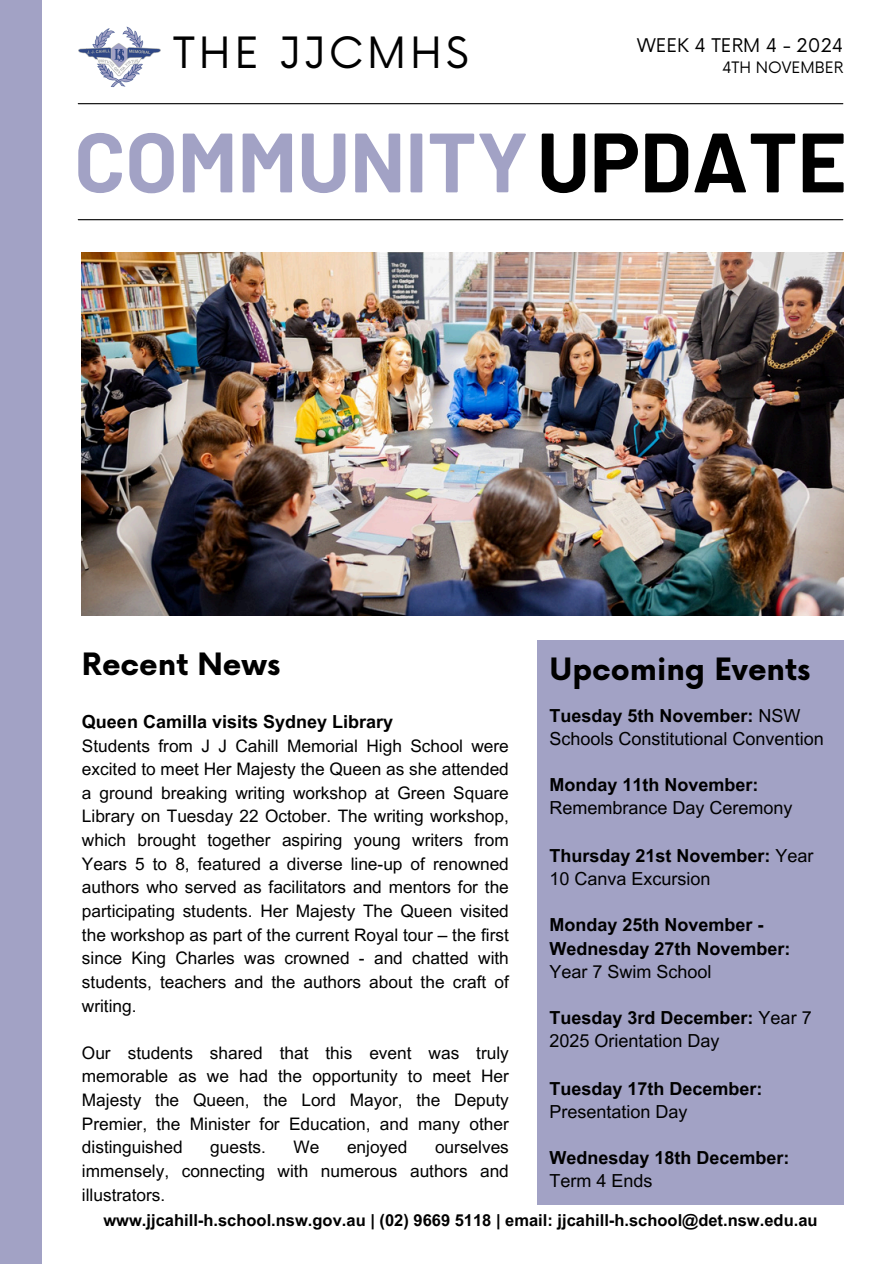
<style>
.page{position:relative;width:894px;height:1264px;background:#fff}
.page>*{position:absolute;margin:0;border:0;box-sizing:border-box;transform-origin:0 0}
.t1{font:700 84px "Barlow";color:#a2a2c5}
.t2{font:42px "Now";letter-spacing:.09em;color:#000}
.t3{font:700 30px "Now";color:#000}
.t4{font:18.3px "Now";color:#000}
.t5{font:700 18px/23.7px "Arial MT Pro";color:#000}
.t6{font:18px/23.7px "Arial MT Pro";color:#000}
.t7{font:17.25px/23.7px "Arial MT Pro";color:#000;text-align:justify}
.t8{font:700 16.5px "Arial MT Pro";color:#000}
.t9{font:15.3px "Now";color:#000}
.s1{color:#000}
.s2{font-weight:700}
.s3{font-weight:400}
</style>
<div class="page">
<img style="left:82px;top:253px;width:760px;height:362px">
<hr style="left:78px;top:103px;width:764px;height:1px;background:#000">
<hr style="left:78px;top:219px;width:764px;height:1px;background:#000">
<img style="left:78px;top:27px;width:83px;height:60px">
<div style="left:0;top:0;width:41px;height:1263px;background:#a2a2c5"></div>
<div style="left:537px;top:640px;width:306px;height:564px;background:#a2a2c5"></div>
<h1 class="t2" style="left:173px;top:30px;width:297px">THE JJCMHS</h1>
<h1 class="t4" style="left:637px;top:35px;width:208px">WEEK 4 TERM 4 - 2024</h1>
<h1 class="t9" style="left:721px;top:59px;width:123px">4TH NOVEMBER</h1>
<h2 class="t1" style="left:74px;top:108px;width:773px">COMMUNITY<span class="s1">UPDATE</span></h2>
<h5 class="t3" style="left:82px;top:648px;width:200px">Recent News</h5>
<h5 class="t5" style="left:82px;top:712px;width:313px">Queen Camilla visits Sydney Library</h5>
<h5 class="t7" style="left:82px;top:735px;width:428px">Students from J J Cahill Memorial High School were excited to meet Her Majesty the Queen as she attended a ground breaking writing workshop at Green Square Library on Tuesday 22 October. The writing workshop, which brought together aspiring young writers from Years 5 to 8, featured a diverse line-up of renowned authors who served as facilitators and mentors for the participating students. Her Majesty The Queen visited the workshop as part of the current Royal tour – the first since King Charles was crowned - and chatted with students, teachers and the authors about the craft of writing.</h5>
<h5 class="t7" style="left:82px;top:1043px;width:428px">Our students shared that this event was truly memorable as we had the opportunity to meet Her Majesty the Queen, the Lord Mayor, the Deputy Premier, the Minister for Education, and many other distinguished</h5>
<h3 class="t3" style="left:549px;top:652px;width:262px">Upcoming Events</h3>
<h5 class="t6" style="left:549px;top:705px;width:276px"><span class="s2">Tuesday 5th November:</span> NSW<br>Schools Constitutional Convention</h5>
<h5 class="t6" style="left:549px;top:775px;width:244px"><span class="s2">Monday 11th November:<br></span>Remembrance Day Ceremony</h5>
<h3 class="t5" style="left:549px;top:845px;width:265px">Thursday 21st November: <span class="s3">Year<br>10 Canva Excursion</span></h3>
<h5 class="t5" style="left:549px;top:915px;width:242px">Monday 25th November -<br>Wednesday 27th November:<br><span class="s3">Year 7 Swim School</span></h5>
<h5 class="t6" style="left:549px;top:1007px;width:263px"><span class="s2">Tuesday 3rd December:</span> Year 7<br>2025 Orientation Day</h5>
<h5 class="t5" style="left:549px;top:1078px;width:214px">Tuesday 17th December:<br><span class="s3">Presentation Day</span></h5>
<h5 class="t5" style="left:549px;top:1147px;width:241px">Wednesday 18th December:<br><span class="s3">Term 4 Ends</span></h5>
<h5 class="t7" style="left:82px;top:1137px;width:428px;text-indent:353px">ourselves immensely, connecting with numerous authors and illustrators.</h5>
<p class="t8" style="left:103px;top:1213px;width:715px">www.jjcahill-h.school.nsw.gov.au | (02) 9669 5118 | email: jjcahill-h.school@det.nsw.edu.au</p>
<h5 class="t7" style="left:210px;top:1137px;width:57px">guests.</h5>
<h5 class="t7" style="left:293px;top:1137px;width:27px">We</h5>
<h5 class="t7" style="left:347px;top:1137px;width:62px">enjoyed</h5>
</div>
